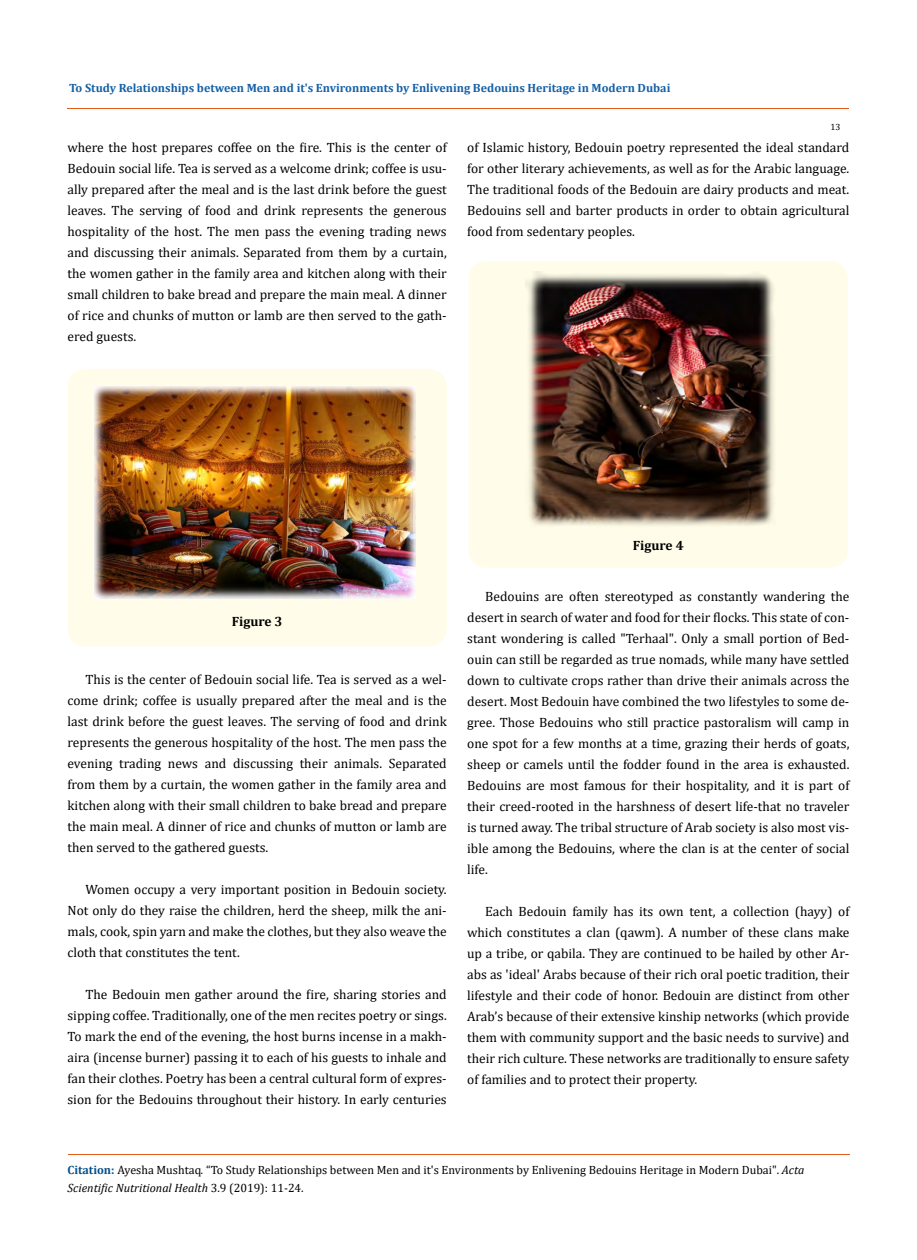
<style>
.page{position:relative;width:917px;height:1260px;background:#fff}
.page>*{position:absolute;margin:0;border:0;box-sizing:border-box;transform-origin:0 0}
.t1{font:13.5px/21px "Cambria";color:#000;text-align:justify}
.t2{font:700 13.5px "Cambria";color:#000}
.t3{font:12px/18px "Cambria";color:#000}
.t4{font:700 12px "Cambria";color:#1560a6}
.t5{font:9px "Cambria";color:#000}
.s1{font-weight:700;color:#035089}
.s2{font-style:italic}
</style>
<div class="page">
<hr style="left:67px;top:109px;width:782px;height:1px;background:#e05d1a">
<div style="left:68px;top:369px;width:379px;height:277px;background:#fffde9;border-radius:18px"></div>
<img style="left:94px;top:386px;width:321px;height:212px">
<div style="left:468px;top:261px;width:380px;height:307px;background:#fffde9;border-radius:18px"></div>
<img style="left:525px;top:272px;width:249px;height:254px">
<hr style="left:68px;top:1154px;width:781px;height:1px;background:#e05d1a">
<p class="t4" style="left:69px;top:79px;width:603px">To Study Relationships between Men and it's Environments by Enlivening Bedouins Heritage in Modern Dubai</p>
<p class="t5" style="left:830px;top:122px;width:11px">13</p>
<p class="t1" style="left:68px;top:136px;width:381px">where the host prepares coffee on the fire. This is the center of Bedouin social life. Tea is served as a welcome drink; coffee is usu&shy;ally prepared after the meal and is the last drink before the guest leaves. The serving of food and drink represents the generous hospitality of the host. The men pass the evening trading news and discussing their animals. Separated from them by a curtain, the women gather in the family area and kitchen along with their small children to bake bread and prepare the main meal. A dinner of rice and chunks of mutton or lamb are then served to the gath&shy;ered guests.</p>
<p class="t1" style="left:467px;top:136px;width:384px">of Islamic history, Bedouin poetry represented the ideal standard for other literary achievements, as well as for the Arabic language.<br>The traditional foods of the Bedouin are dairy products and meat.<br>Bedouins sell and barter products in order to obtain agricultural food from sedentary peoples.</p>
<p class="t2" style="left:232px;top:612px;width:52px">Figure 3</p>
<p class="t1" style="left:67px;top:669px;width:381px;text-indent:18px">This is the center of Bedouin social life. Tea is served as a wel&shy;come drink; coffee is usually prepared after the meal and is the last drink before the guest leaves. The serving of food and drink represents the generous hospitality of the host. The men pass the evening trading news and discussing their animals. Separated from them by a curtain, the women gather in the family area and kitchen along with their small children to bake bread and prepare the main meal. A dinner of rice and chunks of mutton or lamb are then served to the gathered guests.</p>
<p class="t1" style="left:67px;top:879px;width:381px;text-indent:18px">Women occupy a very important position in Bedouin society.<br>Not only do they raise the children, herd the sheep, milk the ani&shy;mals, cook, spin yarn and make the clothes, but they also weave the cloth that constitutes the tent.</p>
<p class="t1" style="left:67px;top:984px;width:381px;text-indent:18px">The Bedouin men gather around the fire, sharing stories and sipping coffee. Traditionally, one of the men recites poetry or sings.<br>To mark the end of the evening, the host burns incense in a makh&shy;aira (incense burner) passing it to each of his guests to inhale and fan their clothes. Poetry has been a central cultural form of expres&shy;sion for the Bedouins throughout their history. In early centuries</p>
<p class="t2" style="left:632px;top:536px;width:52px">Figure 4</p>
<p class="t1" style="left:467px;top:586px;width:384px;text-indent:18px">Bedouins are often stereotyped as constantly wandering the desert in search of water and food for their flocks. This state of con&shy;stant wondering is called "Terhaal". Only a small portion of Bed&shy;ouin can still be regarded as true nomads, while many have settled down to cultivate crops rather than drive their animals across the desert. Most Bedouin have combined the two lifestyles to some de&shy;gree. Those Bedouins who still practice pastoralism will camp in one spot for a few months at a time, grazing their herds of goats, sheep or camels until the fodder found in the area is exhausted.<br>Bedouins are most famous for their hospitality, and it is part of their creed-rooted in the harshness of desert life-that no traveler is turned away. The tribal structure of Arab society is also most vis&shy;ible among the Bedouins, where the clan is at the center of social life.</p>
<p class="t1" style="left:467px;top:901px;width:384px;text-indent:18px">Each Bedouin family has its own tent, a collection (hayy) of which constitutes a clan (qawm). A number of these clans make up a tribe, or qabila. They are continued to be hailed by other Ar&shy;abs as 'ideal' Arabs because of their rich oral poetic tradition, their lifestyle and their code of honor. Bedouin are distinct from other Arab’s because of their extensive kinship networks (which provide them with community support and the basic needs to survive) and their rich culture. These networks are traditionally to ensure safety of families and to protect their property.</p>
<p class="t3" style="left:68px;top:1160px;width:738px"><span class="s1">Citation:</span> Ayesha Mushtaq<span class="s2">.</span> “To Study Relationships between Men and it's Environments by Enlivening Bedouins Heritage in Modern Dubai". <span class="s2">Acta<br>Scientific Nutritional Health</span> 3.9 (2019): 11-24.</p>
</div>
